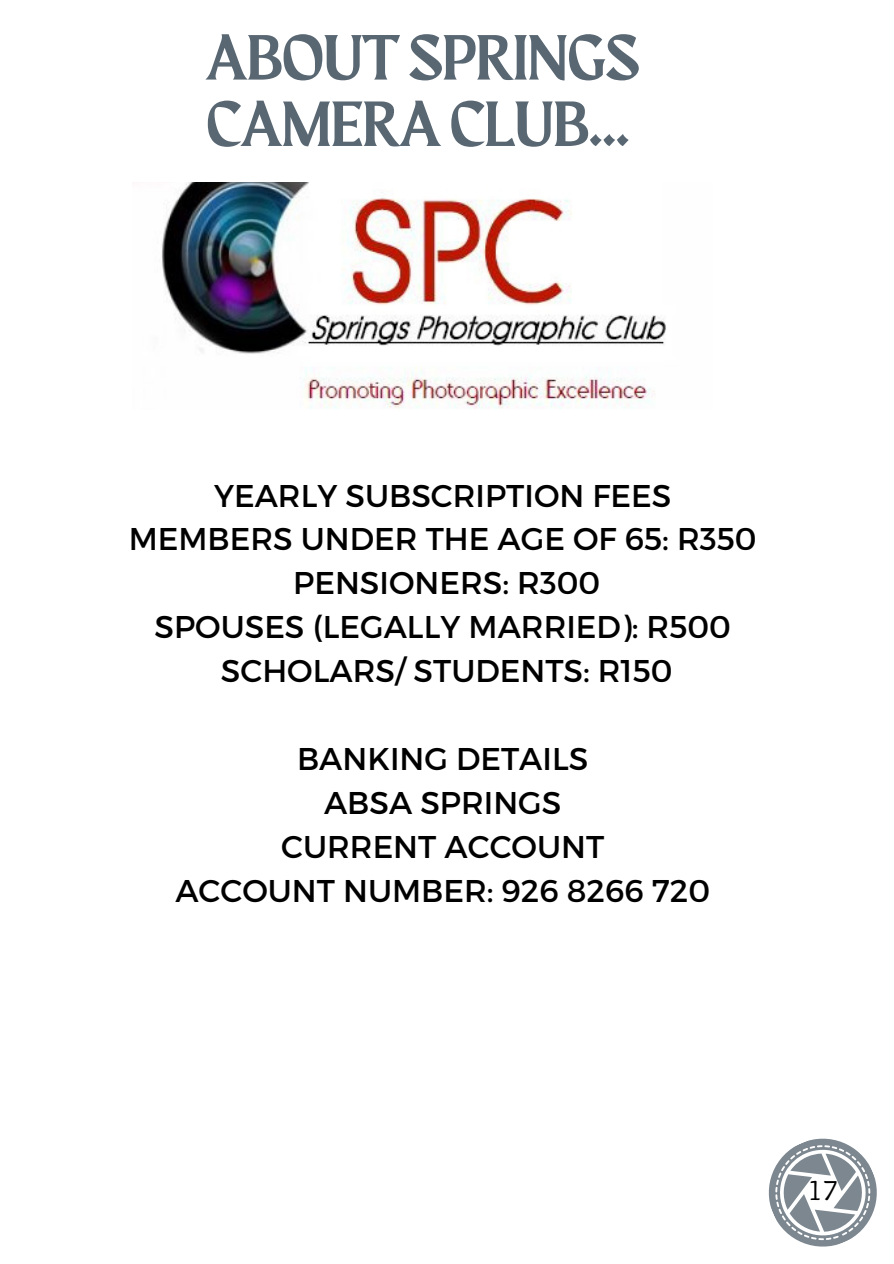
<style>
.page{position:relative;width:894px;height:1264px;background:#fff}
.page>*{position:absolute;margin:0;border:0;box-sizing:border-box;transform-origin:0 0}
.t1{font:63.9px/66.3px "Maragsa Display";color:#596773}
.t2{font:31.5px "Montserrat";color:#000}
.t3{font:28.5px "Sukar";color:#000}
</style>
<div class="page">
<img style="left:162px;top:183px;width:504px;height:226px">
<svg style="left:768px;top:1138px;width:109px;height:109px"></svg>
<h1 class="t1" style="left:206px;top:29px;width:434px">ABOUT SPRINGS<br>CAMERACLUB...</h1>
<p class="t2" style="left:214px;top:475px;width:459px">YEARLY SUBSCRIPTION FEES</p>
<p class="t2" style="left:129px;top:518px;width:629px">MEMBERS UNDER THE AGE OF 65: R350</p>
<p class="t2" style="left:293px;top:562px;width:308px">PENSIONERS: R300</p>
<p class="t2" style="left:154px;top:606px;width:577px">SPOUSES (LEGALLY MARRIED): R500</p>
<p class="t2" style="left:221px;top:650px;width:453px">SCHOLARS/ STUDENTS: R150</p>
<p class="t2" style="left:297px;top:738px;width:293px">BANKING DETAILS</p>
<p class="t2" style="left:324px;top:782px;width:239px">ABSA SPRINGS</p>
<p class="t2" style="left:281px;top:826px;width:324px">CURRENT ACCOUNT</p>
<p class="t2" style="left:175px;top:869px;width:536px">ACCOUNT NUMBER: 926 8266 720</p>
<p class="t3" style="left:807px;top:1173px;width:32px">17</p>
</div>
